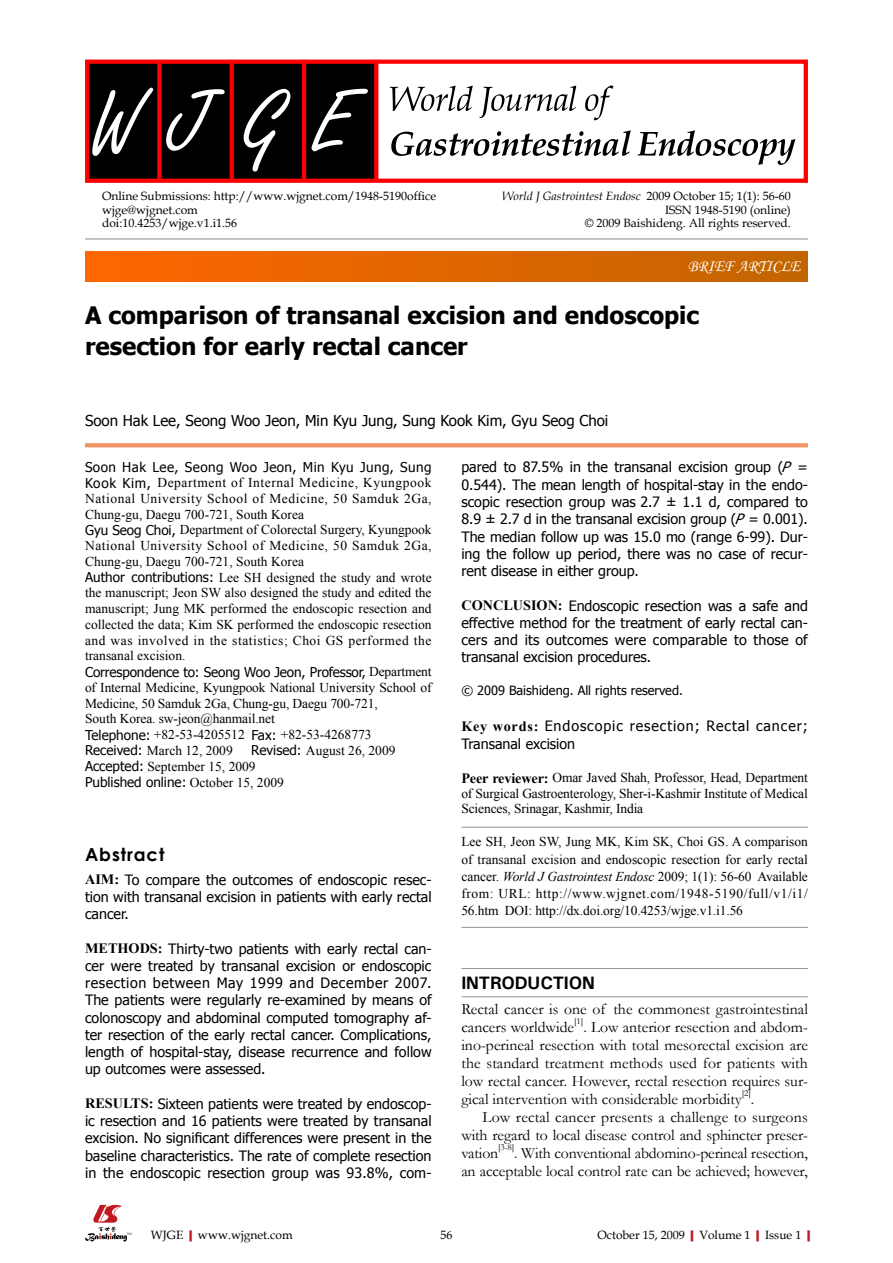
<style>
.page{position:relative;width:893px;height:1263px;background:#fff}
.page>*{position:absolute;margin:0;border:0;box-sizing:border-box;transform-origin:0 0}
.t1{font:700 24px/31.5px "Tahoma";color:#000}
.t2{font:700 18px "Univers";letter-spacing:-.01em;color:#000}
.t3{font:700 18px "Century Gothic";letter-spacing:.05em;color:#000}
.t4{font:16.5px "Monotype Corsiva";color:#fff}
.t5{font:15.75px/18px "Garamond";color:#000}
.t6{font:15px "Tahoma";color:#000}
.t7{font:14.25px/17.2px "Tahoma";color:#000;text-align:justify}
.t8{font:14.25px/17.2px "Tahoma";letter-spacing:.065em;color:#000}
.t9{font:13.5px/15.8px "Times New Roman";color:#000}
.t10{font:13.5px "Tahoma";color:#000}
.t11{font:13.5px "Tahoma";letter-spacing:.03em;color:#000}
.t12{font:12.75px "Tahoma";color:#000}
.t13{font:12px/13.5px "Book Antiqua";color:#000;text-align:right}
.t14{font:9.15px "Garamond";color:#000}
.s1{font-style:italic}
.s2{font-family:"Tahoma"}
.s3{font-family:"Times New Roman"}
.s4{font-family:"Times New Roman";font-weight:700}
.s5{font-weight:700;font-size:14.25px}
.s6{font-weight:700;color:#c01920}
</style>
<div class="page">
<div style="left:85px;top:252px;width:723px;height:29px;background:linear-gradient(to right,#f60,#c16500)"></div>
<hr style="left:85px;top:239px;width:723px;height:1px;background:#898989">
<svg style="left:85px;top:443px;width:723px;height:4px;background:#f1986b"></svg>
<hr style="left:461px;top:968px;width:347px;height:1px;background:#949495">
<hr style="left:461px;top:996px;width:347px;height:1px;background:#949495">
<hr style="left:461px;top:827px;width:347px;height:1px;background:#949495">
<hr style="left:461px;top:927px;width:347px;height:1px;background:#949495">
<div style="left:87px;top:61px;width:289px;height:121px;background:#000"></div>
<div style="left:157px;top:61px;width:5px;height:121px;background:#f00"></div>
<svg style="left:230px;top:65px;width:4px;height:113px"></svg>
<hr style="left:302px;top:61px;width:4px;height:121px;background:#f00">
<svg style="left:374px;top:65px;width:4px;height:113px"></svg>
<div style="left:85px;top:60px;width:723px;height:123px;border:4px solid #f00"></div>
<svg style="left:311px;top:89px;width:57px;height:62px"></svg>
<svg style="left:244px;top:89px;width:46px;height:83px"></svg>
<svg style="left:166px;top:89px;width:59px;height:62px"></svg>
<svg style="left:92px;top:88px;width:61px;height:68px"></svg>
<svg style="left:390px;top:86px;width:223px;height:34px"></svg>
<svg style="left:391px;top:130px;width:404px;height:35px"></svg>
<svg style="left:85px;top:1205px;width:48px;height:36px"></svg>
<p class="t13" style="left:102px;top:189px;width:336px;text-align:left">Online Submissions: http://www.wjgnet.com/1948-5190office wjge@wjgnet.com<br>doi:10.4253/wjge.v1.i1.56</p>
<p class="t13" style="left:502px;top:189px;width:290px"><span class="s1">World J Gastrointest Endosc</span> 2009 October 15; 1(1): 56-60<br>ISSN 1948-5190 (online)<br>© 2009 Baishideng. All rights reserved.</p>
<p class="t4" style="left:688px;top:256px;width:114px">BRIEF ARTICLE</p>
<h1 class="t1" style="left:85px;top:297px;width:616px">A comparison of transanal excision and endoscopic resection for early rectal cancer</h1>
<p class="t6" style="left:85px;top:410px;width:525px">Soon Hak Lee, Seong Woo Jeon, Min Kyu Jung, Sung Kook Kim, Gyu Seog Choi</p>
<p class="t11" style="left:85px;top:458px;width:348px">Soon Hak Lee, Seong Woo Jeon, Min Kyu Jung, Sung</p>
<p class="t9" style="left:85px;top:475px;width:348px"><span class="s2">Kook Kim,</span> Department of Internal Medicine, Kyungpook National University School of Medicine, 50 Samduk 2Ga, Chung-gu, Daegu 700-721, South Korea<br><span class="s2">Gyu Seog Choi,</span> Department of Colorectal Surgery, Kyungpook National University School of Medicine, 50 Samduk 2Ga, Chung-gu, Daegu 700-721, South Korea<br><span class="s2">Author contributions:</span> Lee SH designed the study and wrote the manuscript; Jeon SW also designed the study and edited the manuscript; Jung MK performed the endoscopic resection and collected the data; Kim SK performed the endoscopic resection and was involved in the statistics; Choi GS performed the transanal excision.</p>
<p class="t10" style="left:85px;top:663px;width:348px">Correspondence to: Seong Woo Jeon, Professor, <span class="s3">Department</span></p>
<p class="t9" style="left:85px;top:679px;width:348px">of Internal Medicine, Kyungpook National University School of Medicine, 50 Samduk 2Ga, Chung-gu, Daegu 700-721,<br>South Korea. sw-jeon@hanmail.net<br><span class="s2">Telephone:</span> +82-53-4205512 <span class="s2">Fax:</span> +82-53-4268773<br><span class="s2">Received:</span> March 12, 2009</p>
<p class="t7" style="left:461px;top:458px;width:348px">pared to 87.5% in the transanal excision group (<span class="s1">P</span> = 0.544). The mean length of hospital-stay in the endo&shy;scopic resection group was 2.7 ± 1.1 d, compared to 8.9 ± 2.7 d in the transanal excision group (<span class="s1">P</span> = 0.001).<br>The median follow up was 15.0 mo (range 6-99). Dur&shy;ing the follow up period, there was no case of recur&shy;rent disease in either group.</p>
<p class="t7" style="left:461px;top:596px;width:348px"><span class="s4">CONCLUSION:</span> Endoscopic resection was a safe and effective method for the treatment of early rectal can&shy;cers and its outcomes were comparable to those of transanal excision procedures.</p>
<p class="t12" style="left:461px;top:682px;width:223px">© 2009 Baishideng. All rights reserved.</p>
<p class="t8" style="left:461px;top:717px;width:348px"><span class="s4">Key words:</span> Endoscopic resection; Rectal cancer;<br>Transanal excision</p>
<p class="t9" style="left:461px;top:770px;width:348px;text-align:justify"><span class="s5">Peer reviewer:</span> Omar Javed Shah, Professor, Head, Department of Surgical Gastroenterology, Sher-i-Kashmir Institute of Medical Sciences, Srinagar, Kashmir, India</p>
<p class="t9" style="left:461px;top:833px;width:348px;line-height:17.2px;text-align:justify">Lee SH, Jeon SW, Jung MK, Kim SK, Choi GS. A comparison of transanal excision and endoscopic resection for early rectal cancer. <span class="s1">World J Gastrointest Endosc</span> 2009; 1(1): 56-60 Available from: URL: http://www.wjgnet.com/1948-5190/full/v1/i1/ 56.htm DOI: http://dx.doi.org/10.4253/wjge.v1.i1.56</p>
<p class="t9" style="left:85px;top:742px;width:312px;text-indent:166px"><span class="s2">Revised:</span> August 26, 2009<br><span class="s2">Accepted:</span> September 15, 2009</p>
<p class="t10" style="left:85px;top:773px;width:200px">Published online: <span class="s3">October 15, 2009</span></p>
<h2 class="t3" style="left:85px;top:840px;width:81px">Abstract</h2>
<p class="t7" style="left:85px;top:870px;width:348px"><span class="s4">AIM:</span> To compare the outcomes of endoscopic resec&shy;tion with transanal excision in patients with early rectal cancer.</p>
<p class="t7" style="left:85px;top:939px;width:348px"><span class="s4">METHODS:</span> Thirty-two patients with early rectal can&shy;cer were treated by transanal excision or endoscopic resection between May 1999 and December 2007.<br>The patients were regularly re-examined by means of colonoscopy and abdominal computed tomography af&shy;ter resection of the early rectal cancer. Complications, length of hospital-stay, disease recurrence and follow up outcomes were assessed.</p>
<p class="t7" style="left:85px;top:1094px;width:348px"><span class="s4">RESULTS:</span> Sixteen patients were treated by endoscop&shy;ic resection and 16 patients were treated by transanal excision. No significant differences were present in the baseline characteristics. The rate of complete resection in the endoscopic resection group was 93.8%, com-</p>
<h2 class="t2" style="left:461px;top:971px;width:135px">INTRODUCTION</h2>
<p class="t5" style="left:461px;top:999px;width:348px">Rectal cancer is one of the commonest gastrointestinal cancers worldwide</p>
<p class="t14" style="left:574px;top:1015px;width:11px">[1]</p>
<p class="t5" style="left:461px;top:1017px;width:348px;text-align:justify;text-indent:122px">. Low anterior resection and abdom&shy;ino-perineal resection with total mesorectal excision are the standard treatment methods used for patients with low rectal cancer. However, rectal resection requires sur&shy;gical intervention with considerable morbidity</p>
<p class="t14" style="left:742px;top:1087px;width:11px">[2]</p>
<p class="t5" style="left:751px;top:1089px;width:5px">.</p>
<p class="t5" style="left:483px;top:1107px;width:327px">Low rectal cancer presents a challenge to surgeons</p>
<p class="t5" style="left:461px;top:1125px;width:348px">with regard to local disease control and sphincter preser-</p>
<p class="t5" style="left:461px;top:1143px;width:38px">vation</p>
<p class="t14" style="left:498px;top:1141px;width:18px">[3-8]</p>
<p class="t5" style="left:461px;top:1143px;width:348px;text-align:right">. With conventional abdomino-perineal resection,<br>an acceptable local control rate can be achieved; however,</p>
<p class="t13" style="left:151px;top:1227px;width:143px">WJGE<span class="s6">|</span>www.wjgnet.com</p>
<p class="t13" style="left:440px;top:1227px;width:13px">56</p>
<p class="t13" style="left:597px;top:1227px;width:220px">October 15, 2009<span class="s6">|</span>Volume 1<span class="s6">|</span>Issue 1<span class="s6">|</span></p>
</div>
